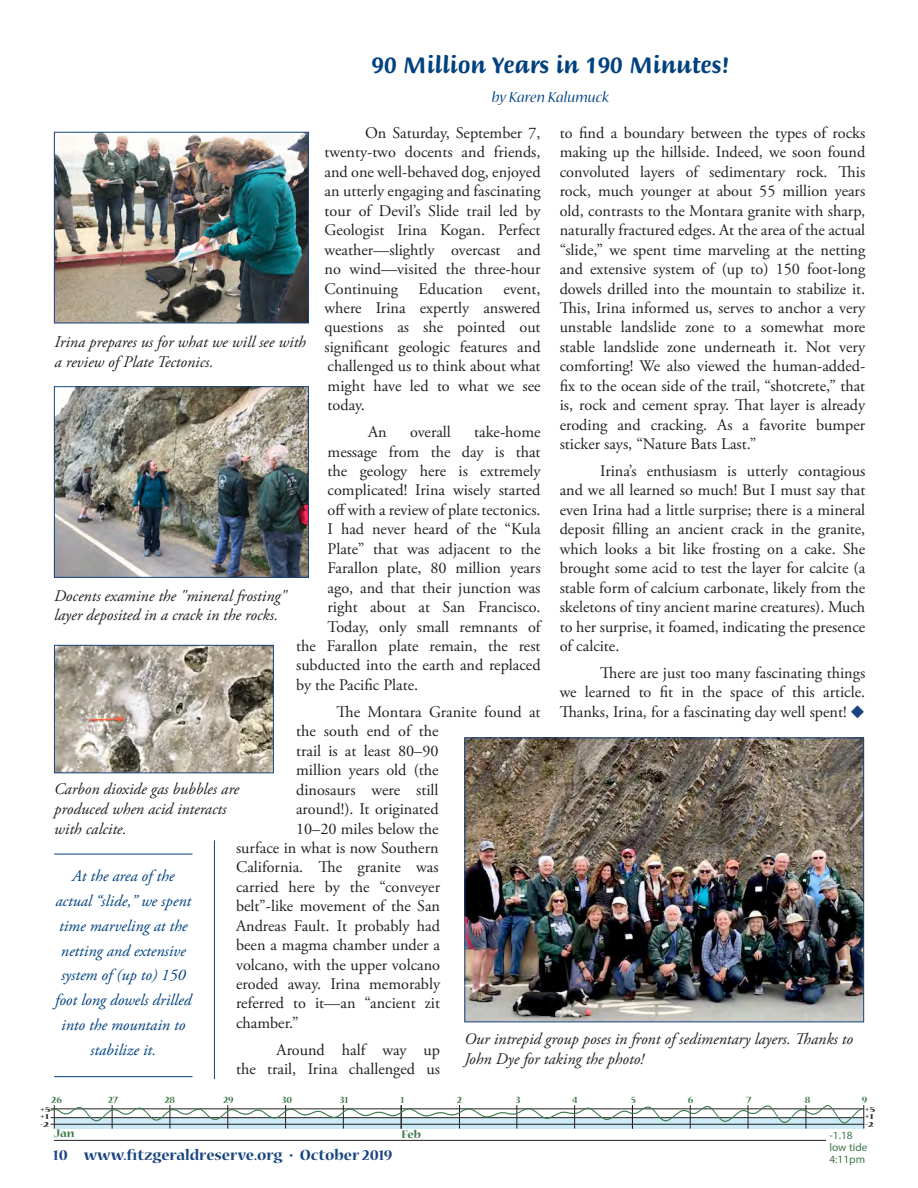
<style>
.page{position:relative;width:918px;height:1188px;background:#fff}
.page>*{position:absolute;margin:0;border:0;box-sizing:border-box;transform-origin:0 0}
.A1_STORY_HEADER_-_Br{font:24px "Briem Script MM 553";color:#014180;scale:.95 1}
.t1{font:700 16.5px "Nueva Std";color:#17437e}
.A3__BODY_TEXT{font:16.2px/19.5px "Adobe Garamond Pro";color:#231f20;text-align:justify}
.A4_CAPTION{font:italic 16.2px/19.5px "Adobe Garamond Pro";color:#231f20}
.A5_PULL_QUOTE{font:italic 16.2px/24.8px "Adobe Garamond Pro";color:#014180;text-align:center}
.A2_BYLINE{font:italic 16.2px "Nueva Std";letter-spacing:.01em;color:#014180}
.C-Tides_months{font:700 12.15px "Nueva Std";letter-spacing:-.005em;color:#3d794b;scale:1.05 1}
.C-tides-lowest-pg-bo{font:11.1px/12px "Myriad Pro";color:#3d794b}
.C-Tides_dates{font:700 10.5px "Nueva Std";color:#3d794b}
.t2{font:700 8.4px "Nueva Std";color:#231f20;scale:1.43 1}
.s1{color:#17437e}
</style>
<div class="page">
<hr style="left:54px;top:1140px;width:810px;height:1px;background:#231f20">
<img style="left:466px;top:740px;width:396px;height:280px">
<div style="left:464px;top:738px;width:400px;height:284px;border:1px solid #17437e"></div>
<img style="left:56px;top:134px;width:251px;height:187px">
<div style="left:54px;top:132px;width:255px;height:191px;border:1px solid #17437e"></div>
<img style="left:56px;top:388px;width:251px;height:188px">
<div style="left:54px;top:386px;width:255px;height:192px;border:1px solid #17437e"></div>
<img style="left:56px;top:647px;width:216px;height:124px">
<div style="left:54px;top:645px;width:220px;height:128px;border:1px solid #17437e"></div>
<hr style="left:214px;top:840px;width:1px;height:239px;background:#17437e">
<hr style="left:54px;top:854px;width:138px;height:1px;background:#014180">
<hr style="left:54px;top:1076px;width:138px;height:1px;background:#014180">
<div style="left:826px;top:1129px;width:45px;height:39px;background:#fff"></div>
<svg style="left:50px;top:1104px;width:815px;height:25px"></svg>
<p class="A1_STORY_HEADER_-_Br" style="left:371px;top:52px;width:378px">90 Million Years in 190 Minutes!</p>
<p class="A2_BYLINE" style="left:492px;top:89px;width:119px">by Karen Kalumuck</p>
<p class="A3__BODY_TEXT" style="left:325px;top:124px;width:218px;text-indent:40px">On Saturday, September 7, twenty-two docents and friends, and one well-behaved dog, enjoyed an utterly engaging and fascinating tour of Devil’s Slide trail led by Geologist Irina Kogan. Perfect weather—slightly overcast and no wind—visited the three-hour Continuing</p>
<p class="A3__BODY_TEXT" style="left:560px;top:124px;width:307px">to find a boundary between the types of rocks making up the hillside. Indeed, we soon found convoluted layers of sedimentary rock. This rock, much younger at about 55 million years old, contrasts to the Montara granite with sharp, naturally fractured edges. At the area of the actual “slide,” we spent time marveling at the netting and extensive system of (up to) 150 foot-long dowels drilled into the mountain to stabilize it.<br>This, Irina informed us, serves to anchor a very unstable landslide zone to a somewhat more stable landslide zone underneath it. Not very comforting! We also viewed the human-added&shy;fix to the ocean side of the trail, “shotcrete,” that is, rock and cement spray. That layer is already eroding and cracking. As a favorite bumper sticker says, “Nature Bats Last.”</p>
<p class="A3__BODY_TEXT" style="left:560px;top:462px;width:307px;text-indent:40px">Irina’s enthusiasm is utterly contagious and we all learned so much! But I must say that even Irina had a little surprise; there is a mineral deposit filling an ancient crack in the granite, which looks a bit like frosting on a cake. She brought some acid to test the layer for calcite (a stable form of calcium carbonate, likely from the skeletons of tiny ancient marine creatures). Much to her surprise, it foamed, indicating the presence of calcite.</p>
<p class="A3__BODY_TEXT" style="left:560px;top:664px;width:307px;text-indent:40px">There are just too many fascinating things we learned to fit in the space of this article.<br>Thanks, Irina, for a fascinating day well spent! <span class="s1">◆</span></p>
<p class="A3__BODY_TEXT" style="left:418px;top:279px;width:66px">Education</p>
<p class="A3__BODY_TEXT" style="left:325px;top:279px;width:218px;text-indent:179px">event, where Irina expertly answered questions as she pointed out significant geologic features and challenged us to think about what might have led to what we see today.</p>
<p class="A3__BODY_TEXT" style="left:368px;top:423px;width:20px">An</p>
<p class="A3__BODY_TEXT" style="left:410px;top:423px;width:42px">overall</p>
<p class="A3__BODY_TEXT" style="left:474px;top:423px;width:68px">take-home</p>
<p class="A3__BODY_TEXT" style="left:328px;top:442px;width:214px">message from the day is that</p>
<p class="A3__BODY_TEXT" style="left:328px;top:462px;width:215px">the geology here is extremely</p>
<p class="A3__BODY_TEXT" style="left:328px;top:481px;width:214px">complicated! Irina wisely started</p>
<p class="A3__BODY_TEXT" style="left:328px;top:501px;width:215px">off with a review of plate tectonics.</p>
<p class="A3__BODY_TEXT" style="left:328px;top:520px;width:214px">I had never heard of the “Kula</p>
<p class="A3__BODY_TEXT" style="left:328px;top:539px;width:215px">Plate” that was adjacent to the</p>
<p class="A3__BODY_TEXT" style="left:328px;top:559px;width:214px">Farallon plate, 80 million years</p>
<p class="A3__BODY_TEXT" style="left:328px;top:578px;width:214px">ago, and that their junction was</p>
<p class="A3__BODY_TEXT" style="left:328px;top:598px;width:214px">right about at San Francisco.</p>
<p class="A3__BODY_TEXT" style="left:328px;top:617px;width:214px">Today, only small remnants of</p>
<p class="A3__BODY_TEXT" style="left:296px;top:637px;width:246px">the Farallon plate remain, the rest</p>
<p class="A3__BODY_TEXT" style="left:296px;top:656px;width:246px">subducted into the earth and replaced</p>
<p class="A3__BODY_TEXT" style="left:296px;top:676px;width:124px">by the Pacific Plate.</p>
<p class="A3__BODY_TEXT" style="left:337px;top:703px;width:205px">The Montara Granite found at</p>
<p class="A3__BODY_TEXT" style="left:296px;top:722px;width:144px">the south end of the</p>
<p class="A3__BODY_TEXT" style="left:296px;top:741px;width:144px">trail is at least 80–90</p>
<p class="A3__BODY_TEXT" style="left:296px;top:761px;width:144px">million years old (the</p>
<p class="A3__BODY_TEXT" style="left:296px;top:780px;width:144px">dinosaurs were still</p>
<p class="A3__BODY_TEXT" style="left:296px;top:800px;width:144px">around!). It originated</p>
<p class="A3__BODY_TEXT" style="left:296px;top:819px;width:144px">10–20 miles below the</p>
<p class="A3__BODY_TEXT" style="left:236px;top:839px;width:204px">surface in what is now Southern</p>
<p class="A3__BODY_TEXT" style="left:236px;top:858px;width:204px">California. The granite was</p>
<p class="A3__BODY_TEXT" style="left:236px;top:878px;width:205px">carried here by the “conveyer</p>
<p class="A3__BODY_TEXT" style="left:236px;top:897px;width:205px">belt”-like movement of the San</p>
<p class="A3__BODY_TEXT" style="left:236px;top:916px;width:206px">Andreas Fault. It probably had</p>
<p class="A3__BODY_TEXT" style="left:236px;top:936px;width:205px">been a magma chamber under a</p>
<p class="A3__BODY_TEXT" style="left:236px;top:955px;width:206px">volcano, with the upper volcano</p>
<p class="A3__BODY_TEXT" style="left:236px;top:975px;width:206px">eroded away. Irina memorably</p>
<p class="A3__BODY_TEXT" style="left:236px;top:994px;width:205px">referred to it—an “ancient zit</p>
<p class="A3__BODY_TEXT" style="left:236px;top:1014px;width:64px">chamber.”</p>
<p class="A3__BODY_TEXT" style="left:236px;top:1041px;width:206px;text-align:right">Around half way up<br>the trail, Irina challenged us</p>
<p class="A4_CAPTION" style="left:55px;top:333px;width:253px">Irina prepares us for what we will see with a review of Plate Tectonics.</p>
<p class="A4_CAPTION" style="left:54px;top:586px;width:234px">Docents examine the "mineral frosting" layer deposited in a crack in the rocks.</p>
<p class="A4_CAPTION" style="left:54px;top:780px;width:186px">Carbon dioxide gas bubbles are produced when acid interacts with calcite.</p>
<p class="A5_PULL_QUOTE" style="left:55px;top:864px;width:138px">At the area of the actual “slide,” we spent time marveling at the netting and extensive system of (up to) 150 foot long dowels drilled into the mountain to stabilize it.</p>
<p class="A4_CAPTION" style="left:464px;top:1030px;width:390px">Our intrepid group poses in front of sedimentary layers. Thanks to<br>John Dye for taking the photo!</p>
<p class="C-Tides_dates" style="left:52px;top:1095px;width:12px">26</p>
<p class="C-Tides_dates" style="left:108px;top:1095px;width:11px">27</p>
<p class="C-Tides_dates" style="left:165px;top:1095px;width:12px">28</p>
<p class="C-Tides_dates" style="left:223px;top:1095px;width:12px">29</p>
<p class="C-Tides_dates" style="left:282px;top:1095px;width:12px">30</p>
<p class="C-Tides_dates" style="left:340px;top:1095px;width:10px">31</p>
<p class="C-Tides_dates" style="left:401px;top:1095px;width:5px">1</p>
<p class="C-Tides_dates" style="left:457px;top:1095px;width:6px">2</p>
<p class="C-Tides_dates" style="left:516px;top:1095px;width:6px">3</p>
<p class="C-Tides_dates" style="left:572px;top:1095px;width:7px">4</p>
<p class="C-Tides_dates" style="left:631px;top:1095px;width:6px">5</p>
<p class="C-Tides_dates" style="left:688px;top:1095px;width:7px">6</p>
<p class="C-Tides_dates" style="left:747px;top:1095px;width:6px">7</p>
<p class="C-Tides_dates" style="left:805px;top:1095px;width:7px">8</p>
<p class="C-Tides_dates" style="left:862px;top:1095px;width:7px">9</p>
<p class="C-Tides_months" style="left:402px;top:1128px;width:20px">Feb</p>
<p class="t2" style="left:41px;top:1105px;width:9px">+5</p>
<p class="t2" style="left:865px;top:1105px;width:9px">+5</p>
<p class="t2" style="left:41px;top:1121px;width:7px">-2</p>
<p class="t2" style="left:865px;top:1121px;width:7px">-2</p>
<p class="t2" style="left:41px;top:1113px;width:7px">+1</p>
<p class="t2" style="left:865px;top:1113px;width:7px">+1</p>
<p class="C-Tides_months" style="left:54px;top:1128px;width:21px">Jan</p>
<p class="C-tides-lowest-pg-bo" style="left:829px;top:1129px;width:40px">-1.18 low tide</p>
<p class="t1" style="left:53px;top:1148px;width:341px">10 www.fitzgeraldreserve.org • October 2019</p>
<p class="C-tides-lowest-pg-bo" style="left:829px;top:1153px;width:37px">4:11pm</p>
</div>
